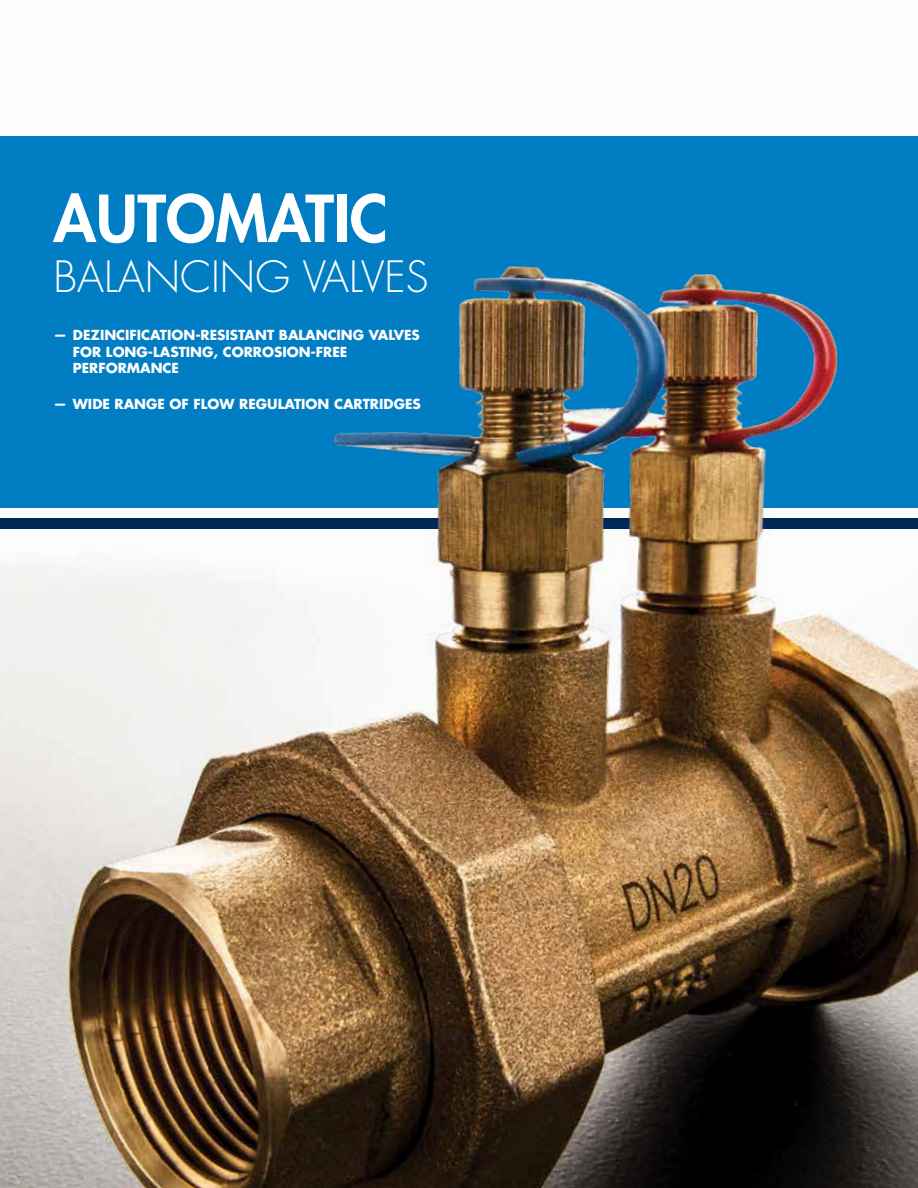
<style>
.page{position:relative;width:918px;height:1188px;background:#fff}
.page>*{position:absolute;margin:0;border:0;box-sizing:border-box;transform-origin:0 0}
.t1{font:800 63px "Futura Std";color:#fff}
.t2{font:300 42px "Futura Std";color:#fff}
.t3{font:700 13.5px/16.5px "Futura Std";color:#fff}
</style>
<div class="page">
<img style="left:0;top:507px;width:918px;height:681px">
<svg style="left:0;top:518px;width:918px;height:11px;background:#2f3d4c"></svg>
<img style="left:0;top:136px;width:918px;height:371px">
<h1 class="t1" style="left:53px;top:179px;width:336px">AUTOMATIC</h1>
<h2 class="t2" style="left:53px;top:252px;width:377px">BALANCING VALVES</h2>
<p class="t3" style="left:73px;top:327px;width:349px;text-indent:-20px">— DEZINCIFICATION-RESISTANT BALANCING VALVES<br>FOR LONG-LASTING, CORROSION-FREE<br>PERFORMANCE</p>
<p class="t3" style="left:53px;top:396px;width:369px">— WIDE RANGE OF FLOW REGULATION CARTRIDGES</p>
</div>
